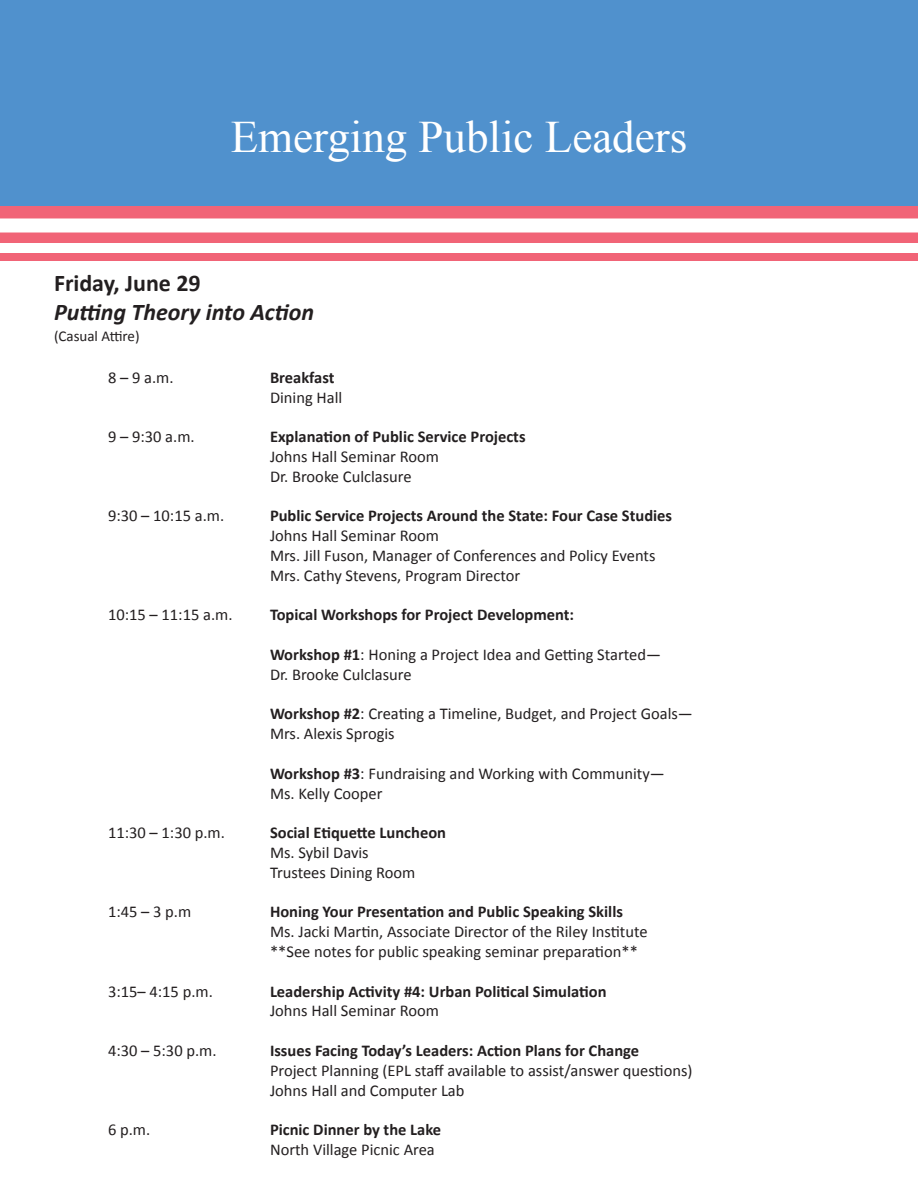
<style>
.page{position:relative;width:918px;height:1188px;background:#fff}
.page>*{position:absolute;margin:0;border:0;box-sizing:border-box;transform-origin:0 0}
.t1{font:45px "Times New Roman";color:#fff}
.t2{font:italic 700 24px "Calibri";color:#231f20}
.t3{font:700 24px "Calibri";color:#231f20}
.t4{font:16.5px "Calibri";color:#231f20}
.t5{font:700 16.5px "Calibri";color:#231f20}
.t6{font:15px "Calibri";color:#231f20}
.s1{font-weight:700}
</style>
<div class="page">
<div style="left:0;top:0;width:918px;height:205px;background:#5091cd"></div>
<img style="left:0;top:207px;width:918px;height:36px">
<div style="left:0;top:254px;width:918px;height:7px;background:#f16477"></div>
<p class="t1" style="left:231px;top:107px;width:458px">Emerging Public Leaders</p>
<p class="t3" style="left:54px;top:268px;width:148px">Friday, June 29</p>
<p class="t2" style="left:54px;top:297px;width:262px">Putting Theory into Action</p>
<p class="t6" style="left:54px;top:327px;width:87px">(Casual Attire)</p>
<p class="t4" style="left:108px;top:367px;width:67px">8 – 9 a.m.</p>
<p class="t5" style="left:270px;top:367px;width:66px">Breakfast</p>
<p class="t4" style="left:270px;top:387px;width:74px">Dining Hall</p>
<p class="t4" style="left:108px;top:426px;width:88px">9 – 9:30 a.m.</p>
<p class="t5" style="left:270px;top:426px;width:257px">Explanation of Public Service Projects</p>
<p class="t4" style="left:270px;top:446px;width:170px">Johns Hall Seminar Room</p>
<p class="t4" style="left:270px;top:466px;width:143px">Dr. Brooke Culclasure</p>
<p class="t4" style="left:108px;top:505px;width:118px">9:30 – 10:15 a.m.</p>
<p class="t5" style="left:270px;top:505px;width:404px">Public Service Projects Around the State: Four Case Studies</p>
<p class="t4" style="left:270px;top:525px;width:170px">Johns Hall Seminar Room</p>
<p class="t4" style="left:270px;top:545px;width:387px">Mrs. Jill Fuson, Manager of Conferences and Policy Events</p>
<p class="t4" style="left:270px;top:565px;width:252px">Mrs. Cathy Stevens, Program Director</p>
<p class="t4" style="left:108px;top:604px;width:126px">10:15 – 11:15 a.m.</p>
<p class="t5" style="left:270px;top:604px;width:306px">Topical Workshops for Project Development:</p>
<p class="t4" style="left:270px;top:644px;width:392px"><span class="s1">Workshop #1</span>: Honing a Project Idea and Getting Started—</p>
<p class="t4" style="left:270px;top:664px;width:143px">Dr. Brooke Culclasure</p>
<p class="t4" style="left:270px;top:703px;width:424px"><span class="s1">Workshop #2</span>: Creating a Timeline, Budget, and Project Goals—</p>
<p class="t4" style="left:270px;top:723px;width:126px">Mrs. Alexis Sprogis</p>
<p class="t4" style="left:270px;top:763px;width:396px"><span class="s1">Workshop #3</span>: Fundraising and Working with Community—</p>
<p class="t4" style="left:270px;top:783px;width:114px">Ms. Kelly Cooper</p>
<p class="t4" style="left:108px;top:822px;width:118px">11:30 – 1:30 p.m.</p>
<p class="t5" style="left:270px;top:822px;width:178px">Social Etiquette Luncheon</p>
<p class="t4" style="left:270px;top:842px;width:100px">Ms. Sybil Davis</p>
<p class="t4" style="left:270px;top:862px;width:147px">Trustees Dining Room</p>
<p class="t4" style="left:108px;top:901px;width:85px">1:45 – 3 p.m</p>
<p class="t5" style="left:270px;top:901px;width:355px">Honing Your Presentation and Public Speaking Skills</p>
<p class="t4" style="left:270px;top:921px;width:379px">Ms. Jacki Martin, Associate Director of the Riley Institute</p>
<p class="t4" style="left:270px;top:941px;width:369px">**See notes for public speaking seminar preparation**</p>
<p class="t4" style="left:108px;top:981px;width:106px">3:15– 4:15 p.m.</p>
<p class="t5" style="left:270px;top:981px;width:338px">Leadership Activity #4: Urban Political Simulation</p>
<p class="t4" style="left:270px;top:1000px;width:170px">Johns Hall Seminar Room</p>
<p class="t4" style="left:108px;top:1040px;width:110px">4:30 – 5:30 p.m.</p>
<p class="t5" style="left:270px;top:1040px;width:371px">Issues Facing Today’s Leaders: Action Plans for Change</p>
<p class="t4" style="left:270px;top:1060px;width:424px">Project Planning (EPL staff available to assist/answer questions)</p>
<p class="t4" style="left:270px;top:1080px;width:196px">Johns Hall and Computer Lab</p>
<p class="t4" style="left:108px;top:1119px;width:44px">6 p.m.</p>
<p class="t5" style="left:270px;top:1119px;width:173px">Picnic Dinner by the Lake</p>
<p class="t4" style="left:270px;top:1139px;width:166px">North Village Picnic Area</p>
</div>
